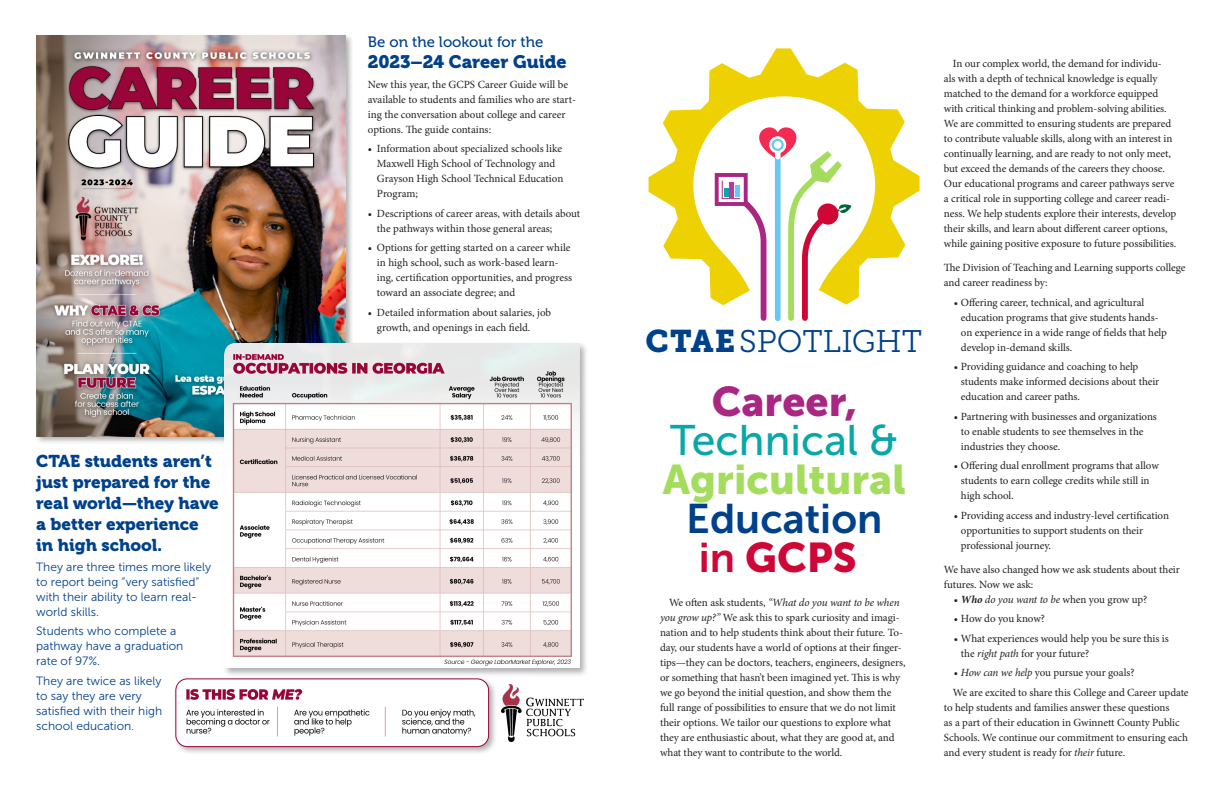
<style>
.page{position:relative;width:1224px;height:792px;background:#fff}
.page>*{position:absolute;margin:0;border:0;box-sizing:border-box;transform-origin:0 0}
.Body{font:42.7px "Museo Sans 500";color:#09a7a8}
.Body-2{font:41.3px/38.9px "Museo Sans 900";color:#a4dd5e;text-align:center}
.Body-3{font:41.3px "Museo Sans 900";color:#a92682}
.Body-4{font:41.3px "Museo Sans 900";color:#ce0737}
.t1{font:31.2px "Museo Slab 300";color:#00418c}
.Body-5{font:18px "Museo 900";color:#00418c}
.Body-6{font:17px/21px "Museo 900";color:#00418c}
.Body-7{font:15px "Museo 500";color:#00418c}
.Body-8{font:12px/15px "Museo Sans 300";color:#00418c}
.Body-9{font:11px/15px "Minion Pro";letter-spacing:-.005em;color:#231f20}
.s1{font-family:"Museo Slab 900"}
.s2{font-family:"Museo Sans 700";color:#00418c}
.s3{font-family:"Museo Sans 700"}
.s4{font-style:italic}
.s5{font-weight:700;font-style:italic}
</style>
<div class="page">
<img style="left:501px;top:684px;width:82px;height:57px">
<svg style="left:649px;top:48px;width:271px;height:211px"></svg>
<svg style="left:693px;top:96px;width:182px;height:208px"></svg>
<div style="left:717px;top:175px;width:29px;height:29px;background:#fff"></div>
<div style="left:715px;top:173px;width:33px;height:33px;border:4px solid #a92682"></div>
<svg style="left:721px;top:118px;width:132px;height:203px"></svg>
<svg style="left:770px;top:137px;width:15px;height:15px"></svg>
<div style="left:769px;top:136px;width:17px;height:17px;border:2px solid #fff;border-radius:50%"></div>
<div style="left:774px;top:141px;width:7px;height:8px;background:#fff;border-radius:50%"></div>
<div style="left:34px;top:33px;width:320px;height:412px;background:#231f20;opacity:.36"></div>
<img style="left:36px;top:36px;width:310px;height:400px">
<div style="left:222px;top:342px;width:367px;height:335px;background:#231f20;opacity:.36"></div>
<img style="left:225px;top:344px;width:354px;height:324px">
<div style="left:173px;top:676px;width:325px;height:80px;background:#231f20;opacity:.35"></div>
<div style="left:176px;top:679px;width:313px;height:68px;background:#fff;border-radius:12px"></div>
<img style="left:177px;top:684px;width:306px;height:61px">
<div style="left:175px;top:678px;width:314px;height:69px;border:1px solid #980539;border-radius:12px"></div>
<p class="Body-6" style="left:36px;top:451px;width:184px">CTAE students aren’t just prepared for the real world—they have a better experience in high school.</p>
<p class="Body-8" style="left:36px;top:559px;width:176px">They are three times more likely to report being “very satisfied” with their ability to learn real&shy;world skills.</p>
<p class="Body-8" style="left:36px;top:624px;width:149px">Students who complete a pathway have a graduation rate of 97%.</p>
<p class="Body-8" style="left:36px;top:673px;width:128px">They are twice as likely to say they are very satisfied with their high school education.</p>
<p class="Body-7" style="left:368px;top:34px;width:177px">Be on the lookout for the</p>
<p class="Body-5" style="left:368px;top:52px;width:200px">2023–24 Career Guide</p>
<p class="Body-9" style="left:368px;top:77px;width:210px">New this year, the GCPS Career Guide will be available to students and families who are start&shy;ing the conversation about college and career options. The guide contains:</p>
<p class="Body-9" style="left:377px;top:141px;width:188px;text-indent:-9px">• Information about specialized schools like Maxwell High School of Technology and Grayson High School Technical Education Program;</p>
<p class="Body-9" style="left:377px;top:206px;width:205px;text-indent:-9px">• Descriptions of career areas, with details about the pathways within those general areas;</p>
<p class="Body-9" style="left:377px;top:240px;width:197px;text-indent:-9px">• Options for getting started on a career while in high school, such as work-based learn&shy;ing, certification opportunities, and progress toward an associate degree; and</p>
<p class="Body-9" style="left:377px;top:305px;width:176px;text-indent:-9px">• Detailed information about salaries, job growth, and openings in each field.</p>
<p class="t1" style="left:645px;top:324px;width:278px"><span class="s1">CTAE</span>SPOTLIGHT</p>
<p class="Body-3" style="left:712px;top:378px;width:147px">Career,</p>
<p class="Body" style="left:670px;top:417px;width:230px">Technical &amp;</p>
<p class="Body-2" style="left:663px;top:460px;width:244px">Agricultural<br><span class="s2">Education</span></p>
<p class="Body-4" style="left:699px;top:534px;width:159px"><span class="s3">in</span> GCPS</p>
<p class="Body-9" style="left:660px;top:595px;width:247px;text-indent:9px">We often ask students, <span class="s4">“What do you want to be when you grow up?”</span> We ask this to spark curiosity and imagi&shy;nation and to help students think about their future. To&shy;day, our students have a world of options at their finger&shy;tips—they can be doctors, teachers, engineers, designers, or something that hasn’t been imagined yet. This is why we go beyond the initial question, and show them the full range of possibilities to ensure that we do not limit their options. We tailor our questions to explore what they are enthusiastic about, what they are good at, and what they want to contribute to the world.</p>
<p class="Body-9" style="left:944px;top:56px;width:234px;text-indent:9px">In our complex world, the demand for individu-<br>als with a depth of technical knowledge is equally matched to the demand for a workforce equipped with critical thinking and problem-solving abilities.<br>We are committed to ensuring students are prepared to contribute valuable skills, along with an interest in continually learning, and are ready to not only meet, but exceed the demands of the careers they choose.<br>Our educational programs and career pathways serve a critical role in supporting college and career readi&shy;ness. We help students explore their interests, develop their skills, and learn about different career options, while gaining positive exposure to future possibilities.</p>
<p class="Body-9" style="left:944px;top:260px;width:243px">The Division of Teaching and Learning supports college and career readiness by:</p>
<p class="Body-9" style="left:961px;top:295px;width:208px;text-indent:-7px">• Offering career, technical, and agricultural education programs that give students hands&shy;on experience in a wide range of fields that help develop in-demand skills.</p>
<p class="Body-9" style="left:961px;top:359px;width:200px;text-indent:-7px">• Providing guidance and coaching to help students make informed decisions about their education and career paths.</p>
<p class="Body-9" style="left:961px;top:409px;width:197px;text-indent:-7px">• Partnering with businesses and organizations to enable students to see themselves in the industries they choose.</p>
<p class="Body-9" style="left:961px;top:458px;width:199px;text-indent:-7px">• Offering dual enrollment programs that allow students to earn college credits while still in high school.</p>
<p class="Body-9" style="left:961px;top:508px;width:210px;text-indent:-7px">• Providing access and industry-level certification opportunities to support students on their professional journey.</p>
<p class="Body-9" style="left:944px;top:562px;width:238px">We have also changed how we ask students about their futures. Now we ask:</p>
<p class="Body-9" style="left:954px;top:592px;width:195px">• <span class="s5">Who</span> <span class="s4">do you want to be</span> when you grow up?</p>
<p class="Body-9" style="left:954px;top:611px;width:93px">• How do you know?</p>
<p class="Body-9" style="left:961px;top:631px;width:209px;text-indent:-7px">• What experiences would help you be sure this is the <span class="s4">right path</span> for your future?</p>
<p class="Body-9" style="left:954px;top:665px;width:182px">• <span class="s4">How can we help</span> you pursue your goals?</p>
<p class="Body-9" style="left:944px;top:685px;width:246px;text-indent:9px">We are excited to share this College and Career update to help students and families answer these questions<br>as a part of their education in Gwinnett County Public Schools. We continue our commitment to ensuring each and every student is ready for <span class="s4">their</span> future.</p>
</div>
